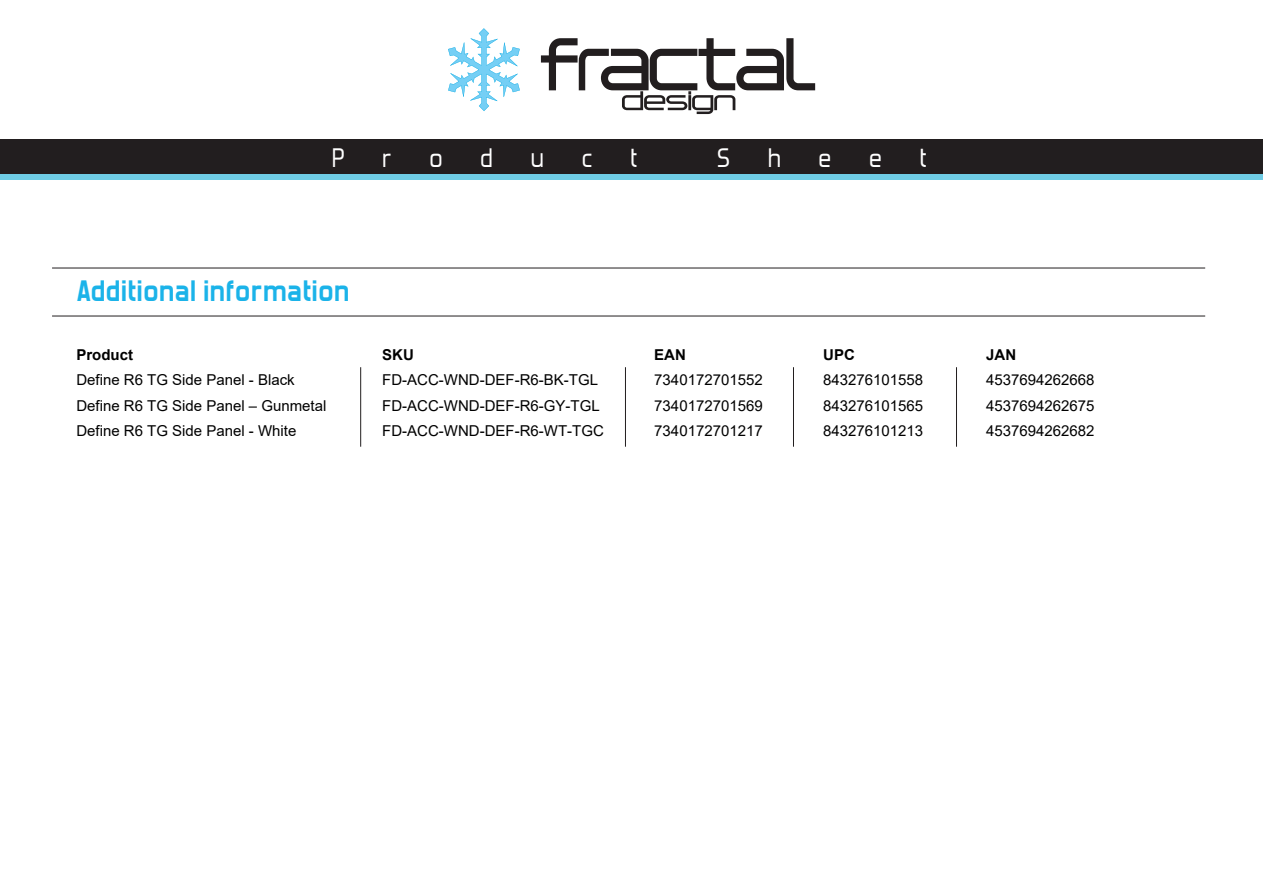
<style>
.page{position:relative;width:1263px;height:893px;background:#fff}
.page>*{position:absolute;margin:0;border:0;box-sizing:border-box;transform-origin:0 0}
.t1{font:700 33px "Forgotten Futurist";color:#1bb3e9}
.t2{font:31.5px "Forgotten Futurist";letter-spacing:1.2em;color:#fff}
.t3{font:15px/25.5px "Arial";color:#000;text-align:justify}
.t4{font:700 15px "Arial";color:#000}
</style>
<div class="page">
<div style="left:0;top:167px;width:1263px;height:13px;background:#6fcce5"></div>
<div style="left:0;top:140px;width:1263px;height:34px;background:#221e1f"></div>
<svg style="left:541px;top:38px;width:274px;height:76px"></svg>
<svg style="left:448px;top:28px;width:72px;height:83px"></svg>
<hr style="left:52px;top:268px;width:1153px;height:1px;background:#221e1f">
<hr style="left:52px;top:316px;width:1153px;height:1px;background:#221e1f">
<hr style="left:360px;top:367px;width:1px;height:80px;background:#221e1f">
<hr style="left:625px;top:367px;width:1px;height:80px;background:#221e1f">
<hr style="left:793px;top:367px;width:1px;height:80px;background:#221e1f">
<hr style="left:956px;top:367px;width:1px;height:80px;background:#221e1f">
<h2 class="t2" style="left:332px;top:144px;width:307px">Product</h2>
<h2 class="t2" style="left:717px;top:144px;width:211px">Sheet</h2>
<h1 class="t1" style="left:76px;top:273px;width:275px">Additional information</h1>
<p class="t4" style="left:76px;top:344px;width:58px">Product</p>
<p class="t3" style="left:76px;top:367px;width:252px;text-align:left">Define R6 TG Side Panel - Black<br>Define R6 TG Side Panel – Gunmetal<br>Define R6 TG Side Panel - White</p>
<p class="t4" style="left:382px;top:344px;width:33px">SKU</p>
<p class="t3" style="left:382px;top:367px;width:223px;text-align:left">FD-ACC-WND-DEF-R6-BK-TGL<br>FD-ACC-WND-DEF-R6-GY-TGL<br>FD-ACC-WND-DEF-R6-WT-TGC</p>
<p class="t4" style="left:654px;top:344px;width:33px">EAN</p>
<p class="t3" style="left:654px;top:367px;width:110px">7340172701552<br>7340172701569<br>7340172701217</p>
<p class="t4" style="left:823px;top:344px;width:33px">UPC</p>
<p class="t3" style="left:823px;top:367px;width:102px">843276101558<br>843276101565<br>843276101213</p>
<p class="t4" style="left:986px;top:344px;width:31px">JAN</p>
<p class="t3" style="left:986px;top:367px;width:110px">4537694262668<br>4537694262675<br>4537694262682</p>
</div>
